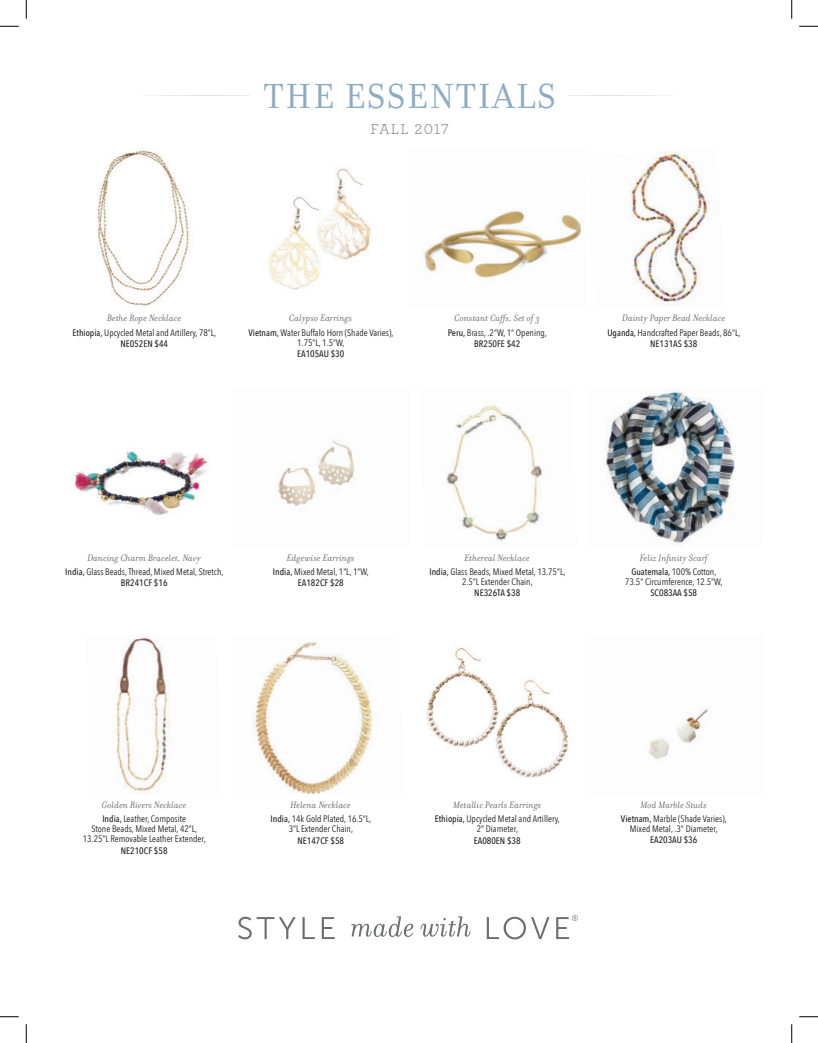
<style>
.page{position:relative;width:818px;height:1043px;background:#fff}
.page>*{position:absolute;margin:0;border:0;box-sizing:border-box;transform-origin:0 0}
.t1{font:37.5px "Filosofia OT";letter-spacing:.05em;color:#8bacc2}
.t2{font:15px "Archer";letter-spacing:.075em;color:#8a8c8f}
.t3{font:italic 10px "Filosofia OT";letter-spacing:.01em;color:#69696c}
.t4{font:9.38px/10px "Avenir Next Condensed";color:#231f20;text-align:center}
.t5{font:500 9.38px "Avenir Next Condensed";color:#231f20}
.s1{font-weight:500}
</style>
<div class="page">
<svg style="left:238px;top:916px;width:58px;height:23px"></svg>
<svg style="left:302px;top:917px;width:13px;height:22px"></svg>
<svg style="left:322px;top:917px;width:12px;height:22px"></svg>
<svg style="left:351px;top:916px;width:62px;height:21px"></svg>
<svg style="left:420px;top:916px;width:50px;height:20px"></svg>
<svg style="left:486px;top:916px;width:63px;height:23px"></svg>
<svg style="left:556px;top:915px;width:21px;height:24px"></svg>
<img style="left:97px;top:149px;width:92px;height:157px">
<img style="left:268px;top:152px;width:441px;height:153px">
<img style="left:75px;top:440px;width:280px;height:75px">
<img style="left:446px;top:405px;width:97px;height:136px">
<img style="left:116px;top:637px;width:52px;height:154px">
<img style="left:427px;top:646px;width:281px;height:132px">
<img style="left:604px;top:391px;width:131px;height:153px">
<img style="left:252px;top:641px;width:121px;height:153px">
<svg style="left:0;top:25px;width:19px;height:2px"></svg>
<svg style="left:799px;top:25px;width:19px;height:2px"></svg>
<svg style="left:0;top:1016px;width:19px;height:1px"></svg>
<svg style="left:799px;top:1016px;width:19px;height:1px"></svg>
<svg style="left:25px;top:0;width:2px;height:19px"></svg>
<svg style="left:25px;top:1024px;width:2px;height:18px"></svg>
<svg style="left:791px;top:0;width:1px;height:19px"></svg>
<svg style="left:791px;top:1024px;width:1px;height:18px"></svg>
<p class="t1" style="left:264px;top:76px;width:293px">THE ESSENTIALS</p>
<p class="t2" style="left:370px;top:119px;width:80px">FALL 2017</p>
<p class="t3" style="left:107px;top:312px;width:76px">Bethe Rope Necklace</p>
<p class="t4" style="left:72px;top:326px;width:145px;line-height:11.2px"><span class="s1">Ethiopia,</span> Upcycled Metal and Artillery, 78”L,<br><span class="s1">NE052EN $44</span></p>
<p class="t3" style="left:289px;top:312px;width:64px">Calypso Earrings</p>
<p class="t4" style="left:248px;top:327px;width:146px"><span class="s1">Vietnam,</span> Water Buffalo Horn (Shade Varies),<br>1.75”L, 1.5”W,</p>
<p class="t5" style="left:297px;top:348px;width:49px">EA105AU $30</p>
<p class="t3" style="left:454px;top:312px;width:87px">Constant Cuffs, Set of 3</p>
<p class="t4" style="left:448px;top:326px;width:101px;line-height:11.2px"><span class="s1">Peru,</span> Brass, .2”W, 1” Opening,<br><span class="s1">BR250FE $42</span></p>
<p class="t3" style="left:622px;top:312px;width:105px">Dainty Paper Bead Necklace</p>
<p class="t4" style="left:607px;top:326px;width:134px;line-height:11.2px"><span class="s1">Uganda,</span> Handcrafted Paper Beads, 86”L,<br><span class="s1">NE131AS $38</span></p>
<p class="t3" style="left:87px;top:552px;width:115px">Dancing Charm Bracelet, Navy</p>
<p class="t4" style="left:65px;top:565px;width:160px;line-height:11.2px"><span class="s1">India,</span> Glass Beads, Thread, Mixed Metal, Stretch,<br><span class="s1">BR241CF $16</span></p>
<p class="t3" style="left:287px;top:552px;width:69px">Edgewise Earrings</p>
<p class="t4" style="left:273px;top:566px;width:97px"><span class="s1">India,</span> Mixed Metal, 1”L, 1”W,</p>
<p class="t5" style="left:298px;top:577px;width:47px">EA182CF $28</p>
<p class="t3" style="left:464px;top:552px;width:67px">Ethereal Necklace</p>
<p class="t4" style="left:429px;top:566px;width:137px"><span class="s1">India,</span> Glass Beads, Mixed Metal, 13.75”L,<br>2.5”L Extender Chain,</p>
<p class="t5" style="left:474px;top:587px;width:47px">NE326TA $38</p>
<p class="t3" style="left:639px;top:552px;width:69px">Feliz Infinity Scarf</p>
<p class="t4" style="left:625px;top:566px;width:99px"><span class="s1">Guatemala,</span> 100% Cotton,<br>73.5” Circumference, 12.5”W,</p>
<p class="t5" style="left:650px;top:587px;width:48px">SC083AA $58</p>
<p class="t3" style="left:102px;top:799px;width:86px">Golden Rivers Necklace</p>
<p class="t4" style="left:83px;top:813px;width:124px"><span class="s1">India,</span> Leather, Composite<br>Stone Beads, Mixed Metal, 42”L,<br>13.25”L Removable Leather Extender,</p>
<p class="t5" style="left:121px;top:844px;width:48px">NE210CF $58</p>
<p class="t3" style="left:290px;top:799px;width:62px">Helena Necklace</p>
<p class="t4" style="left:270px;top:813px;width:102px"><span class="s1">India,</span> 14k Gold Plated, 16.5”L,<br>3”L Extender Chain,</p>
<p class="t5" style="left:297px;top:834px;width:48px">NE147CF $58</p>
<p class="t3" style="left:453px;top:799px;width:90px">Metallic Pearls Earrings</p>
<p class="t4" style="left:435px;top:813px;width:127px"><span class="s1">Ethiopia,</span> Upcycled Metal and Artillery,<br>2” Diameter,</p>
<p class="t5" style="left:474px;top:834px;width:48px">EA080EN $38</p>
<p class="t3" style="left:640px;top:799px;width:68px">Mod Marble Studs</p>
<p class="t4" style="left:621px;top:813px;width:107px"><span class="s1">Vietnam,</span> Marble (Shade Varies),<br>Mixed Metal, .3” Diameter,</p>
<p class="t5" style="left:650px;top:834px;width:49px">EA203AU $36</p>
</div>
